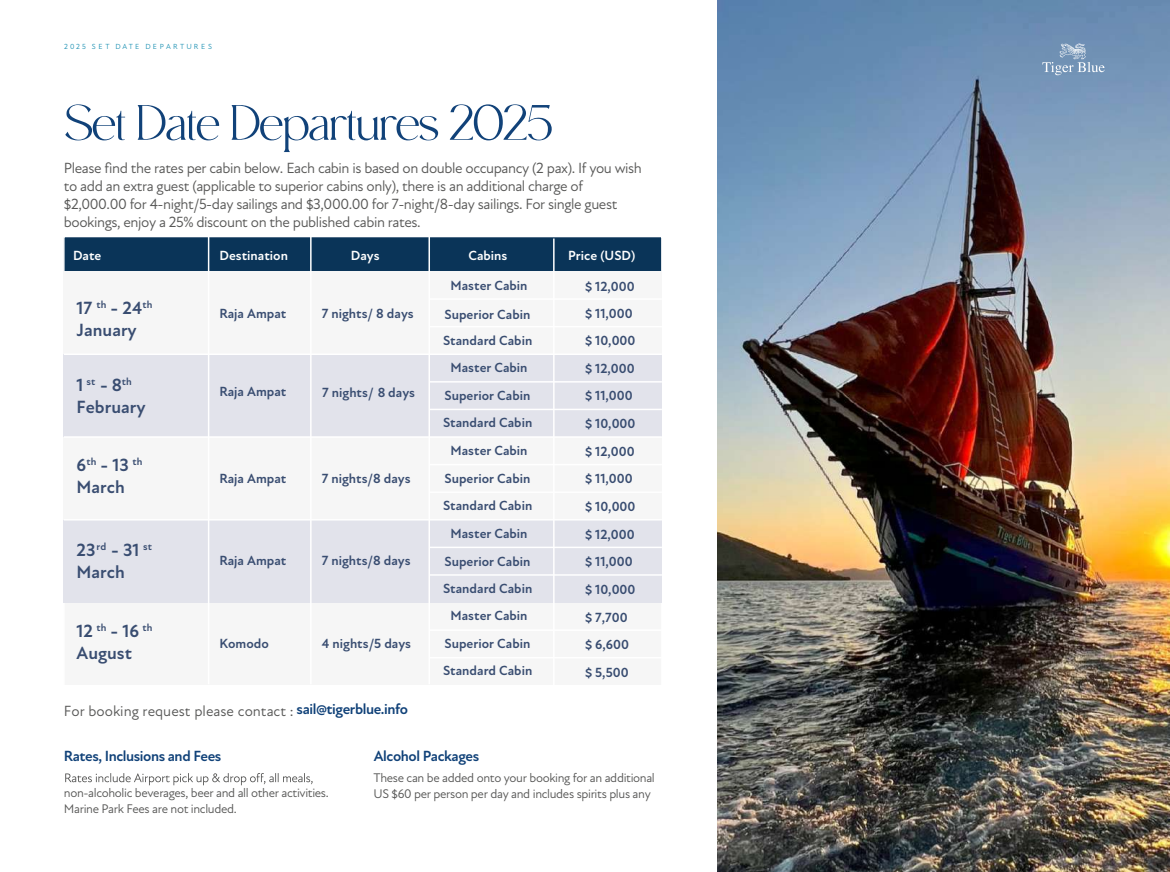
<style>
.page{position:relative;width:1170px;height:872px;background:#fff}
.page>*{position:absolute;margin:0;border:0;box-sizing:border-box;transform-origin:0 0}
.t1{font:54px "Moneta";letter-spacing:-.045em;color:#114279}
.t2{font:700 18px/21.6px "Atten New";color:#394d71}
.t3{font:15px/18px "Atten New";letter-spacing:-.03em;color:#575756}
.t4{font:15px "Atten New";color:#575756}
.t5{font:700 15px "Atten New";letter-spacing:-.03em;color:#114279}
.t6{font:700 13.5px/27.6px "Atten New";color:#394d71;text-align:center}
.t7{font:700 13.5px "Atten New";color:#fff}
.t8{font:12.75px/15.3px "Atten New";letter-spacing:-.03em;color:#575756}
.t9{font:700 10.5px "Atten New";color:#394d71}
.t10{font:7.5px "Atten New";letter-spacing:.285em;color:#108baf}
.s1{font-size:18px}
.s2{font-weight:700;color:#114279}
</style>
<div class="page">
<img style="left:718px;top:1px;width:451px;height:871px">
<svg style="left:1042px;top:43px;width:62px;height:32px"></svg>
<div style="left:64px;top:236px;width:598px;height:35px;background:#0a3458"></div>
<div style="left:64px;top:602px;width:598px;height:83px;background:#f6f6f6"></div>
<div style="left:64px;top:271px;width:598px;height:83px;background:#f6f6f6"></div>
<div style="left:64px;top:437px;width:598px;height:83px;background:#f6f6f6"></div>
<div style="left:64px;top:354px;width:598px;height:83px;background:#e2e3eb"></div>
<div style="left:64px;top:520px;width:598px;height:82px;background:#e2e3eb"></div>
<hr style="left:208px;top:236px;width:1px;height:448px;background:#fff">
<hr style="left:310px;top:236px;width:1px;height:448px;background:#fff">
<hr style="left:428px;top:236px;width:2px;height:448px;background:#fff">
<hr style="left:553px;top:238px;width:1px;height:448px;background:#fff">
<hr style="left:429px;top:298px;width:233px;height:2px;background:#fff">
<hr style="left:429px;top:326px;width:233px;height:1px;background:#fff">
<hr style="left:429px;top:381px;width:233px;height:1px;background:#fff">
<hr style="left:429px;top:409px;width:233px;height:1px;background:#fff">
<hr style="left:429px;top:464px;width:233px;height:1px;background:#fff">
<hr style="left:429px;top:491px;width:233px;height:2px;background:#fff">
<hr style="left:429px;top:546px;width:233px;height:2px;background:#fff">
<hr style="left:429px;top:574px;width:233px;height:1px;background:#fff">
<hr style="left:429px;top:629px;width:233px;height:2px;background:#fff">
<hr style="left:429px;top:657px;width:233px;height:1px;background:#fff">
<hr style="left:64px;top:353px;width:598px;height:2px;background:#fff">
<hr style="left:64px;top:436px;width:598px;height:2px;background:#fff">
<hr style="left:64px;top:519px;width:598px;height:1px;background:#fff">
<svg style="left:65px;top:773px;width:247px;height:12px"></svg>
<p class="t10" style="left:64px;top:42px;width:149px">2025 SET DATE DEPARTURES</p>
<h1 class="t1" style="left:64px;top:94px;width:491px">Set Date Departures 2025</h1>
<p class="t3" style="left:64px;top:160px;width:579px">Please find the rates per cabin below. Each cabin is based on double occupancy (2 pax). If you wish to add an extra guest (applicable to superior cabins only), there is an additional charge of $2,000.00 for 4-night/5-day sailings and $3,000.00 for 7-night/8-day sailings. For single guest bookings, enjoy a 25% discount on the published cabin rates.</p>
<p class="t7" style="left:73px;top:247px;width:30px">Date</p>
<p class="t7" style="left:219px;top:247px;width:70px">Destination</p>
<p class="t7" style="left:351px;top:247px;width:30px">Days</p>
<p class="t7" style="left:468px;top:247px;width:40px">Cabins</p>
<p class="t7" style="left:568px;top:247px;width:69px">Price (USD)</p>
<h2 class="t2" style="left:77px;top:297px;width:77px">17 <sup>th</sup> - 24<sup>th<br></sup>January</h2>
<p class="t9" style="left:77px;top:375px;width:57px"><span class="s1">1</span> st <span class="s1">- 8</span>th</p>
<h2 class="t2" style="left:77px;top:396px;width:71px">February</h2>
<p class="t6" style="left:444px;top:272px;width:87px;line-height:28.2px">Master Cabin<br>Superior Cabin</p>
<p class="t6" style="left:443px;top:328px;width:91px;line-height:26.7px">Standard Cabin<br>Master Cabin</p>
<p class="t6" style="left:443px;top:383px;width:91px;line-height:26.5px;text-align:left">Superior Cabin<br>Standard Cabin</p>
<p class="t6" style="left:444px;top:436px;width:87px;line-height:28.2px">Master Cabin<br>Superior Cabin</p>
<p class="t6" style="left:443px;top:491px;width:91px;line-height:28.2px">Standard Cabin<br>Master Cabin<br>Superior Cabin</p>
<p class="t6" style="left:443px;top:575px;width:91px;line-height:27px">Standard Cabin<br>Master Cabin</p>
<p class="t6" style="left:443px;top:630px;width:91px;line-height:26.5px;text-align:left">Superior Cabin<br>Standard Cabin</p>
<p class="t6" style="left:585px;top:272px;width:52px;text-align:left">$ 12,000 $ 11,000 $ 10,000 $ 12,000 $ 11,000 $ 10,000 $ 12,000 $ 11,000 $ 10,000 $ 12,000 $ 11,000 $ 10,000 $ 7,700 $ 6,600 $ 5,500</p>
<p class="t6" style="left:322px;top:300px;width:93px">7 nights/ 8 days</p>
<p class="t6" style="left:219px;top:300px;width:68px">Raja Ampat</p>
<p class="t6" style="left:219px;top:377px;width:68px">Raja Ampat</p>
<p class="t6" style="left:322px;top:379px;width:94px">7 nights/ 8 days</p>
<h2 class="t2" style="left:77px;top:454px;width:67px">6<sup>th</sup> - 13 <sup>th<br></sup>March</h2>
<p class="t6" style="left:322px;top:464px;width:90px">7 nights/8 days</p>
<p class="t6" style="left:219px;top:464px;width:68px">Raja Ampat</p>
<h2 class="t2" style="left:77px;top:539px;width:77px">23<sup>rd</sup> - 31 <sup>st<br></sup>March</h2>
<p class="t6" style="left:322px;top:547px;width:90px">7 nights/8 days</p>
<p class="t6" style="left:219px;top:547px;width:68px">Raja Ampat</p>
<h2 class="t2" style="left:77px;top:620px;width:77px">12 <sup>th</sup> - 16 <sup>th<br></sup>August</h2>
<p class="t6" style="left:322px;top:629px;width:91px">4 nights/5 days</p>
<p class="t6" style="left:219px;top:629px;width:51px">Komodo</p>
<p class="t4" style="left:64px;top:702px;width:346px">For booking request please contact : <span class="s2">sail@tigerblue.info</span></p>
<p class="t5" style="left:64px;top:747px;width:159px">Rates, Inclusions and Fees</p>
<p class="t5" style="left:374px;top:747px;width:107px">Alcohol Packages</p>
<p class="t8" style="left:64px;top:785px;width:266px">non-alcoholic beverages, beer and all other activities.<br>Marine Park Fees are not included.</p>
<p class="t8" style="left:373px;top:770px;width:283px">These can be added onto your booking for an additional<br>US $60 per person per day and includes spirits plus any</p>
</div>
